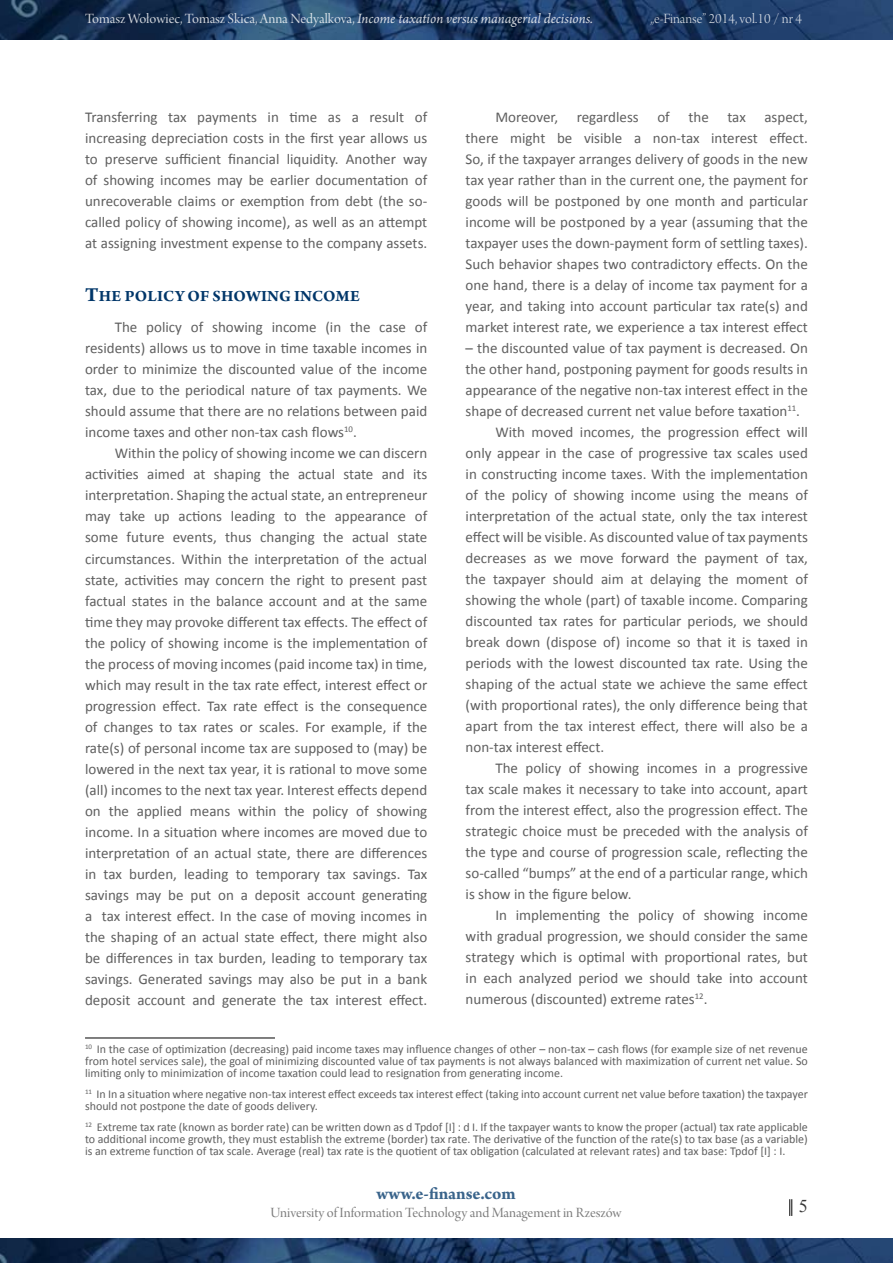
<style>
.page{position:relative;width:893px;height:1263px;background:#fff}
.page>*{position:absolute;margin:0;border:0;box-sizing:border-box;transform-origin:0 0}
.t1{font:700 18px "Arno Pro";color:#3a648b}
.t2{font:18px "Times New Roman";color:#373737}
.t3{font:700 16.5px "Arno Pro";letter-spacing:.01em;color:#003669}
.t4{font:15px/21px "Calibri";color:#5f5f5f;text-align:justify}
.t5{font:15px "Arno Pro Display";letter-spacing:-.005em;color:#fff}
.t6{font:15px "Arno Pro Display";color:#7c7c7c}
.t7{font:15px "Arno Pro Light Display";color:#fff}
.t8{font:12px/12px "Calibri";color:#5f5f5f;text-align:justify}
.s1{font-family:"Arno Pro";font-style:italic}
.s2{font-size:21px}
</style>
<div class="page">
<img style="left:0;top:0;width:893px;height:40px">
<img style="left:0;top:1239px;width:893px;height:24px">
<hr style="left:85px;top:1037px;width:190px;height:1px;background:#000">
<svg style="left:789px;top:1199px;width:3px;height:17px"></svg>
<p class="t5" style="left:85px;top:11px;width:509px">Tomasz Wołowiec, Tomasz Skica, Anna Nedyalkova, <span class="s1">Income taxation versus managerial decisions.</span></p>
<p class="t7" style="left:651px;top:11px;width:153px">„e-Finanse” 2014, vol.10 / nr 4</p>
<p class="t4" style="left:85px;top:107px;width:344px">Transferring tax payments in time as a result of increasing depreciation costs in the first year allows us to preserve sufficient financial liquidity. Another way of showing incomes may be earlier documentation of unrecoverable claims or exemption from debt (the so&shy;called policy of showing income), as well as an attempt at assigning investment expense to the company assets.</p>
<p class="t3" style="left:85px;top:287px;width:276px"><span class="s2">T</span>HE POLICY OF SHOWING INCOME</p>
<p class="t4" style="left:85px;top:317px;width:344px;text-indent:30px">The policy of showing income (in the case of residents) allows us to move in time taxable incomes in order to minimize the discounted value of the income tax, due to the periodical nature of tax payments. We should assume that there are no relations between paid income taxes and other non-tax cash flows<sup>10</sup>.</p>
<p class="t4" style="left:85px;top:443px;width:344px;text-indent:30px">Within the policy of showing income we can discern activities aimed at shaping the actual state and its interpretation. Shaping the actual state, an entrepreneur may take up actions leading to the appearance of some future events, thus changing the actual state circumstances. Within the interpretation of the actual state, activities may concern the right to present past factual states in the balance account and at the same time they may provoke different tax effects. The effect of the policy of showing income is the implementation of the process of moving incomes (paid income tax) in time, which may result in the tax rate effect, interest effect or progression effect. Tax rate effect is the consequence of changes to tax rates or scales. For example, if the rate(s) of personal income tax are supposed to (may) be lowered in the next tax year, it is rational to move some (all) incomes to the next tax year. Interest effects depend on the applied means within the policy of showing income. In a situation where incomes are moved due to interpretation of an actual state, there are differences in tax burden, leading to temporary tax savings. Tax savings may be put on a deposit account generating a tax interest effect. In the case of moving incomes in the shaping of an actual state effect, there might also be differences in tax burden, leading to temporary tax savings. Generated savings may also be put in a bank deposit account and generate the tax interest effect.</p>
<p class="t4" style="left:466px;top:107px;width:344px;text-indent:30px">Moreover, regardless of the tax aspect, there might be visible a non-tax interest effect.<br>So, if the taxpayer arranges delivery of goods in the new tax year rather than in the current one, the payment for goods will be postponed by one month and particular income will be postponed by a year (assuming that the taxpayer uses the down-payment form of settling taxes).<br>Such behavior shapes two contradictory effects. On the one hand, there is a delay of income tax payment for a year, and taking into account particular tax rate(s) and market interest rate, we experience a tax interest effect</p>
<p class="t4" style="left:466px;top:338px;width:344px">– the discounted value of tax payment is decreased. On</p>
<p class="t4" style="left:466px;top:359px;width:344px">the other hand, postponing payment for goods results in</p>
<p class="t4" style="left:466px;top:380px;width:344px">appearance of the negative non-tax interest effect in the</p>
<p class="t4" style="left:466px;top:401px;width:336px">shape of decreased current net value before taxation<sup>11</sup>.</p>
<p class="t4" style="left:495px;top:422px;width:314px">With moved incomes, the progression effect will</p>
<p class="t4" style="left:466px;top:443px;width:344px">only appear in the case of progressive tax scales used</p>
<p class="t4" style="left:466px;top:464px;width:344px">in constructing income taxes. With the implementation</p>
<p class="t4" style="left:466px;top:485px;width:344px">of the policy of showing income using the means of</p>
<p class="t4" style="left:466px;top:506px;width:344px">interpretation of the actual state, only the tax interest</p>
<p class="t4" style="left:466px;top:527px;width:344px">effect will be visible. As discounted value of tax payments</p>
<p class="t4" style="left:466px;top:548px;width:344px">decreases as we move forward the payment of tax,</p>
<p class="t4" style="left:466px;top:569px;width:344px">the taxpayer should aim at delaying the moment of</p>
<p class="t4" style="left:466px;top:590px;width:344px">showing the whole (part) of taxable income. Comparing</p>
<p class="t4" style="left:466px;top:611px;width:344px">discounted tax rates for particular periods, we should</p>
<p class="t4" style="left:466px;top:632px;width:344px">break down (dispose of) income so that it is taxed in</p>
<p class="t4" style="left:466px;top:653px;width:344px">periods with the lowest discounted tax rate. Using the</p>
<p class="t4" style="left:466px;top:674px;width:344px">shaping of the actual state we achieve the same effect</p>
<p class="t4" style="left:466px;top:695px;width:344px">(with proportional rates), the only difference being that</p>
<p class="t4" style="left:466px;top:716px;width:344px">apart from the tax interest effect, there will also be a</p>
<p class="t4" style="left:466px;top:737px;width:140px">non-tax interest effect.</p>
<p class="t4" style="left:495px;top:758px;width:314px">The policy of showing incomes in a progressive</p>
<p class="t4" style="left:466px;top:779px;width:344px">tax scale makes it necessary to take into account, apart</p>
<p class="t4" style="left:466px;top:800px;width:344px">from the interest effect, also the progression effect. The</p>
<p class="t4" style="left:466px;top:821px;width:344px">strategic choice must be preceded with the analysis of</p>
<p class="t4" style="left:466px;top:842px;width:344px">the type and course of progression scale, reflecting the</p>
<p class="t4" style="left:466px;top:863px;width:344px">so-called “bumps” at the end of a particular range, which</p>
<p class="t4" style="left:466px;top:884px;width:167px">is show in the figure below.</p>
<p class="t4" style="left:495px;top:905px;width:314px">In implementing the policy of showing income</p>
<p class="t4" style="left:466px;top:926px;width:344px">with gradual progression, we should consider the same</p>
<p class="t4" style="left:466px;top:947px;width:344px">strategy which is optimal with proportional rates, but</p>
<p class="t4" style="left:466px;top:968px;width:344px">in each analyzed period we should take into account</p>
<p class="t4" style="left:466px;top:989px;width:243px">numerous (discounted) extreme rates<sup>12</sup>.</p>
<p class="t8" style="left:85px;top:1043px;width:724px"><sup>10</sup> In the case of optimization (decreasing) paid income taxes may influence changes of other – non-tax – cash flows (for example size of net revenue from hotel services sale), the goal of minimizing discounted value of tax payments is not always balanced with maximization of current net value. So limiting only to minimization of income taxation could lead to resignation from generating income.</p>
<p class="t8" style="left:85px;top:1088px;width:724px"><sup>11</sup> In In a situation where negative non-tax interest effect exceeds tax interest effect (taking into account current net value before taxation) the taxpayer should not postpone the date of goods delivery.</p>
<p class="t8" style="left:85px;top:1121px;width:724px"><sup>12</sup> Extreme tax rate (known as border rate) can be written down as d Tpdof [I] : d I. If the taxpayer wants to know the proper (actual) tax rate applicable to additional income growth, they must establish the extreme (border) tax rate. The derivative of the function of the rate(s) to tax base (as a variable) is an extreme function of tax scale. Average (real) tax rate is the quotient of tax obligation (calculated at relevant rates) and tax base: Tpdof [I] : I.</p>
<p class="t1" style="left:376px;top:1183px;width:141px">WWW.E-FINANSE.COM</p>
<p class="t6" style="left:271px;top:1204px;width:352px">University of Information Technology and Management in Rzeszów</p>
<p class="t2" style="left:799px;top:1194px;width:10px">5</p>
</div>
